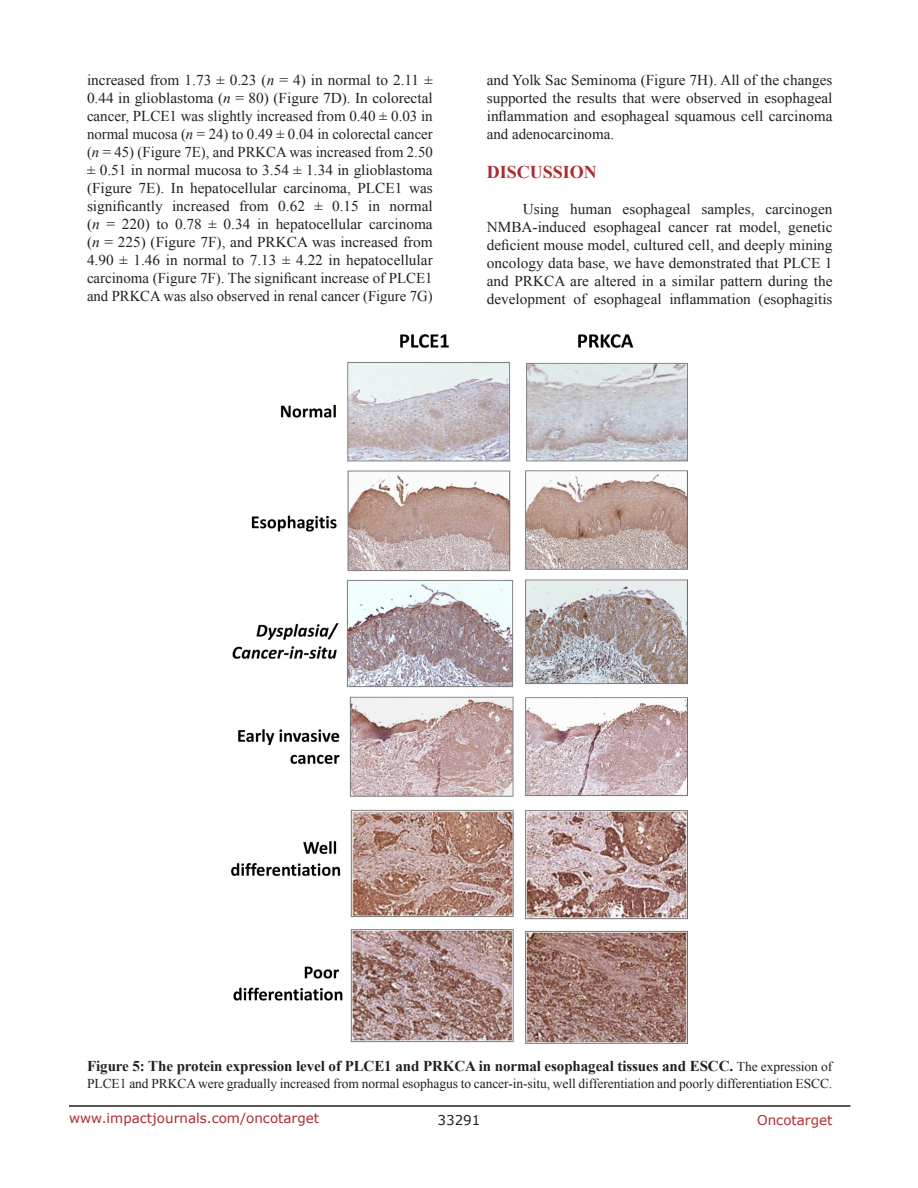
<style>
.page{position:relative;width:918px;height:1188px;background:#fff}
.page>*{position:absolute;margin:0;border:0;box-sizing:border-box;transform-origin:0 0}
.Heading{font:700 18px "Times New Roman";color:#ac2b31}
.BodyText{font:15px/18px "Times New Roman";color:#231f20;text-align:justify}
.FigureText{font:700 15px "Times New Roman";letter-spacing:-.005em;color:#231f20}
.FigureText-2{font:13.5px "Times New Roman";letter-spacing:-.005em;color:#231f20}
.t1{font:13.5px "Verdana";color:#ac2b31}
.t2{font:13.5px "Verdana";color:#231f20}
.s1{font-style:italic}
.s2{font-weight:400;font-size:13.5px}
</style>
<div class="page">
<hr style="left:69px;top:1105px;width:781px;height:2px;background:#231f20">
<img style="left:232px;top:334px;width:456px;height:710px">
<p class="BodyText" style="left:87px;top:71px;width:347px">increased from 1.73 ± 0.23 (<span class="s1">n</span> = 4) in normal to 2.11 ± 0.44 in glioblastoma (<span class="s1">n</span> = 80) (Figure 7D). In colorectal cancer, PLCE1 was slightly increased from 0.40 ± 0.03 in normal mucosa (<span class="s1">n</span> = 24) to 0.49 ± 0.04 in colorectal cancer (<span class="s1">n</span> = 45) (Figure 7E), and PRKCA was increased from 2.50 ± 0.51 in normal mucosa to 3.54 ± 1.34 in glioblastoma (Figure 7E). In hepatocellular carcinoma, PLCE1 was significantly increased from 0.62 ± 0.15 in normal (<span class="s1">n</span> = 220) to 0.78 ± 0.34 in hepatocellular carcinoma (<span class="s1">n</span> = 225) (Figure 7F), and PRKCA was increased from 4.90 ± 1.46 in normal to 7.13 ± 4.22 in hepatocellular carcinoma (Figure 7F). The significant increase of PLCE1 and PRKCA was also observed in renal cancer (Figure 7G)</p>
<p class="BodyText" style="left:487px;top:71px;width:347px">and Yolk Sac Seminoma (Figure 7H). All of the changes supported the results that were observed in esophageal inflammation and esophageal squamous cell carcinoma and adenocarcinoma.</p>
<p class="Heading" style="left:487px;top:159px;width:112px">DISCUSSION</p>
<p class="BodyText" style="left:487px;top:199px;width:347px;text-indent:36px">Using human esophageal samples, carcinogen NMBA-induced esophageal cancer rat model, genetic deficient mouse model, cultured cell, and deeply mining oncology data base, we have demonstrated that PLCE 1 and PRKCA are altered in a similar pattern during the development of esophageal inflammation (esophagitis</p>
<p class="FigureText" style="left:87px;top:1056px;width:747px">Figure 5: The protein expression level of PLCE1 and PRKCA in normal esophageal tissues and ESCC. <span class="s2">The expression of</span></p>
<p class="FigureText-2" style="left:87px;top:1074px;width:747px">PLCE1 and PRKCA were gradually increased from normal esophagus to cancer-in-situ, well differentiation and poorly differentiation ESCC.</p>
<p class="t1" style="left:69px;top:1109px;width:252px">www.impactjournals.com/oncotarget</p>
<p class="t2" style="left:438px;top:1111px;width:44px">33291</p>
<p class="t1" style="left:757px;top:1111px;width:77px">Oncotarget</p>
</div>
